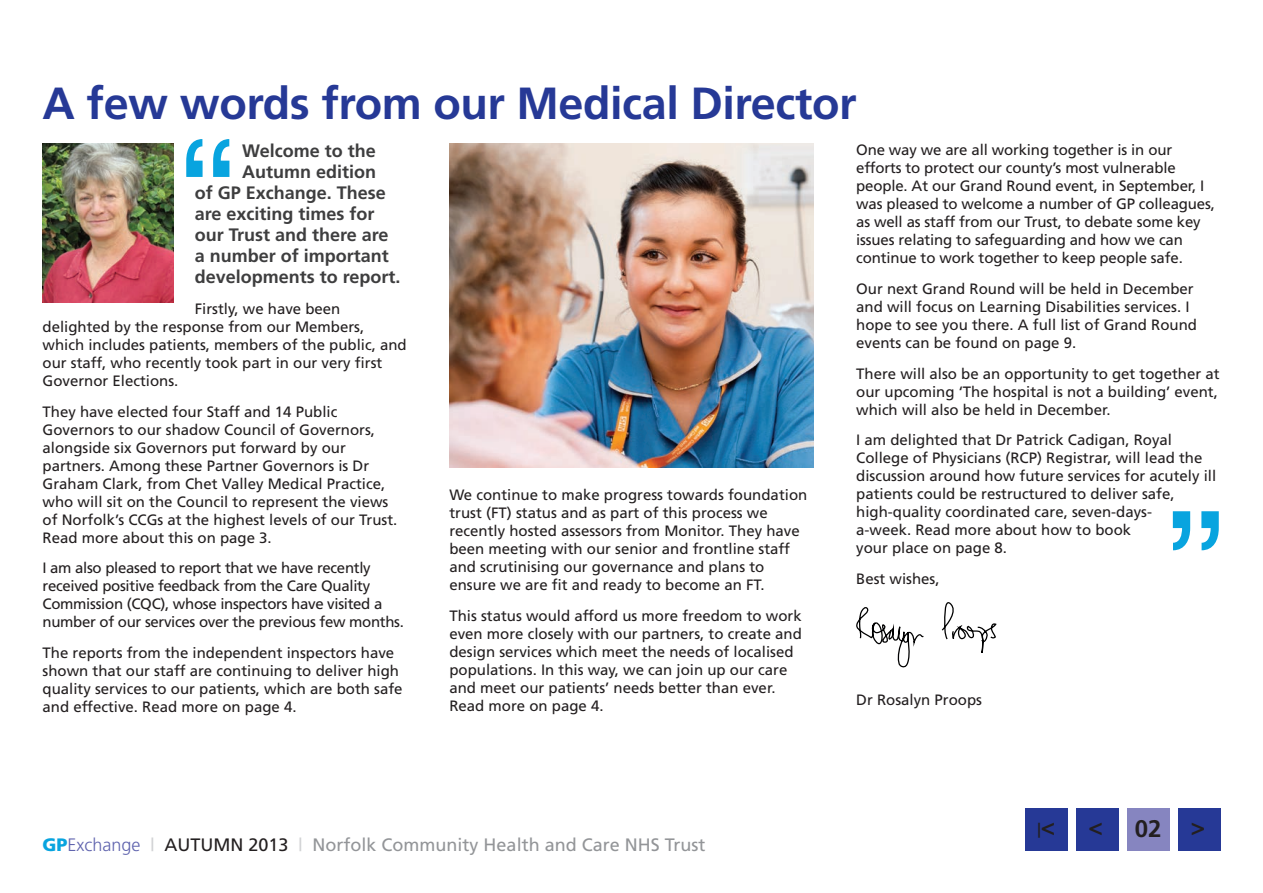
<style>
.page{position:relative;width:1263px;height:893px;background:#fff}
.page>*{position:absolute;margin:0;border:0;box-sizing:border-box;transform-origin:0 0}
.t1{font:700 45px "Frutiger";letter-spacing:-.01em;color:#263996}
.t2{font:700 24px "Frutiger";color:#231f20}
.NCH_C_Body_10pt_12pt{font:700 18px "Frutiger";color:#3e3e3f}
.t3{font:18px "Frutiger";color:#939598}
.NCH_C_Body_10pt_12pt-2{font:15px/18px "Frutiger";color:#231f20}
.NCH_C_Body_10pt_12pt-3{font:15px/18px "Frutiger";letter-spacing:-.02em;color:#231f20}
.t4{font:700 15px "Frutiger";color:#231f20}
.s1{font-weight:900;color:#08a4df}
.s2{font-weight:300;color:#6064ae}
.s3{color:#d1d2d4}
.s4{color:#231f20}
.s5{font-size:24px}
</style>
<div class="page">
<div style="left:1178px;top:808px;width:42px;height:42px;background:#263996"></div>
<div style="left:1076px;top:808px;width:42px;height:42px;background:#263996"></div>
<div style="left:1025px;top:808px;width:42px;height:42px;background:#263996"></div>
<svg style="left:1173px;top:511px;width:46px;height:39px"></svg>
<div style="left:1127px;top:808px;width:42px;height:42px;background:#8685c0"></div>
<img style="left:43px;top:144px;width:130px;height:158px">
<svg style="left:186px;top:139px;width:43px;height:38px"></svg>
<svg style="left:856px;top:602px;width:141px;height:65px"></svg>
<img style="left:449px;top:144px;width:365px;height:323px">
<p class="t1" style="left:43px;top:77px;width:815px">A few words from our Medical Director</p>
<p class="NCH_C_Body_10pt_12pt" style="left:242px;top:140px;width:135px">Welcome to the</p>
<p class="NCH_C_Body_10pt_12pt" style="left:242px;top:161px;width:136px">Autumn edition</p>
<p class="NCH_C_Body_10pt_12pt" style="left:195px;top:182px;width:193px">of GP Exchange. These</p>
<p class="NCH_C_Body_10pt_12pt" style="left:195px;top:203px;width:181px">are exciting times for</p>
<p class="NCH_C_Body_10pt_12pt" style="left:195px;top:224px;width:195px">our Trust and there are</p>
<p class="NCH_C_Body_10pt_12pt" style="left:195px;top:245px;width:196px">a number of important</p>
<p class="NCH_C_Body_10pt_12pt" style="left:195px;top:266px;width:207px">developments to report.</p>
<p class="NCH_C_Body_10pt_12pt-2" style="left:43px;top:299px;width:366px;text-indent:152px">Firstly, we have been delighted by the response from our Members, which includes patients, members of the public, and our staff, who recently took part in our very first Governor Elections.</p>
<p class="NCH_C_Body_10pt_12pt-2" style="left:43px;top:402px;width:356px">They have elected four Staff and 14 Public Governors to our shadow Council of Governors, alongside six Governors put forward by our partners. Among these Partner Governors is Dr Graham Clark, from Chet Valley Medical Practice, who will sit on the Council to represent the views of Norfolk’s CCGs at the highest levels of our Trust.<br>Read more about this on page 3.</p>
<p class="NCH_C_Body_10pt_12pt-3" style="left:43px;top:559px;width:363px">I am also pleased to report that we have recently received positive feedback from the Care Quality Commission (CQC), whose inspectors have visited a number of our services over the previous few months.</p>
<p class="NCH_C_Body_10pt_12pt-2" style="left:43px;top:644px;width:362px">The reports from the independent inspectors have shown that our staff are continuing to deliver high quality services to our patients, which are both safe and effective. Read more on page 4.</p>
<p class="NCH_C_Body_10pt_12pt-2" style="left:449px;top:486px;width:359px">We continue to make progress towards foundation trust (FT) status and as part of this process we recently hosted assessors from Monitor. They have been meeting with our senior and frontline staff and scrutinising our governance and plans to ensure we are fit and ready to become an FT.</p>
<p class="NCH_C_Body_10pt_12pt-2" style="left:449px;top:606px;width:354px">This status would afford us more freedom to work even more closely with our partners, to create and design services which meet the needs of localised populations. In this way, we can join up our care and meet our patients’ needs better than ever.<br>Read more on page 4.</p>
<p class="t3" style="left:43px;top:834px;width:664px"><span class="s1">GP</span><span class="s2">Exchange</span> <span class="s3">|</span> <span class="s4">AUTUMN 2013</span> <span class="s3">|</span> Norfolk Community Health and Care NHS Trust</p>
<p class="NCH_C_Body_10pt_12pt-2" style="left:856px;top:141px;width:360px">One way we are all working together is in our efforts to protect our county’s most vulnerable people. At our Grand Round event, in September, I was pleased to welcome a number of GP colleagues, as well as staff from our Trust, to debate some key issues relating to safeguarding and how we can continue to work together to keep people safe.</p>
<p class="NCH_C_Body_10pt_12pt-2" style="left:856px;top:280px;width:342px">Our next Grand Round will be held in December and will focus on Learning Disabilities services. I hope to see you there. A full list of Grand Round events can be found on page 9.</p>
<p class="NCH_C_Body_10pt_12pt-2" style="left:856px;top:364px;width:365px;text-align:justify">There will also be an opportunity to get together at our upcoming ‘The hospital is not a building’ event, which will also be held in December.</p>
<p class="NCH_C_Body_10pt_12pt-2" style="left:856px;top:431px;width:362px">I am delighted that Dr Patrick Cadigan, Royal College of Physicians (RCP) Registrar, will lead the discussion around how future services for acutely ill patients could be restructured to deliver safe, high-quality coordinated care, seven-days-<br>a-week. Read more about how to book<br>your place on page 8.</p>
<p class="NCH_C_Body_10pt_12pt-2" style="left:856px;top:570px;width:85px">Best wishes,</p>
<p class="NCH_C_Body_10pt_12pt-2" style="left:856px;top:691px;width:127px">Dr Rosalyn Proops</p>
<p class="t4" style="left:1037px;top:820px;width:19px">|<span class="s5">&lt;</span></p>
<h2 class="t2" style="left:1089px;top:813px;width:16px">&lt;</h2>
<h2 class="t2" style="left:1148px;top:813px;width:58px">0 &gt;</h2>
<p class="t2" style="left:1135px;top:814px;width:28px">02</p>
</div>
